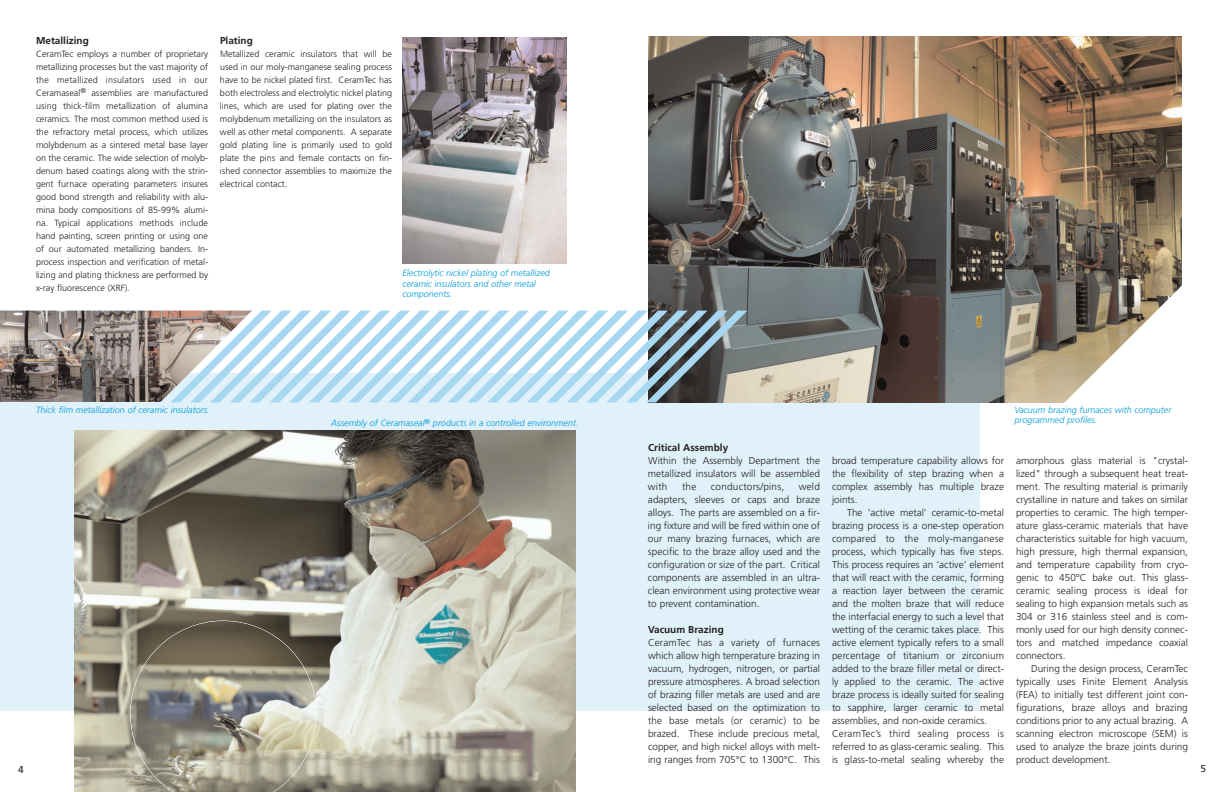
<style>
.page{position:relative;width:1224px;height:792px;background:#fff}
.page>*{position:absolute;margin:0;border:0;box-sizing:border-box;transform-origin:0 0}
.t1{font:300 10px/13px "Frutiger";color:#231f20;text-align:justify}
.t2{font:700 10px "Frutiger";color:#231f20}
.t3{font:300 10px "Frutiger";letter-spacing:.02em;color:#231f20}
.t4{font:10px "Frutiger";color:#231f20}
.t5{font:300 9px/13px "Frutiger";color:#231f20;text-align:justify}
.t6{font:italic 300 9px/10.8px "Frutiger";color:#009ad9}
</style>
<div class="page">
<div style="left:0;top:374px;width:979px;height:337px;background:#e0f1f9"></div>
<img style="left:74px;top:430px;width:502px;height:362px">
<img style="left:402px;top:37px;width:165px;height:226px">
<img style="left:648px;top:36px;width:533px;height:367px">
<svg style="left:0;top:311px;width:747px;height:92px"></svg>
<svg style="left:130px;top:620px;width:187px;height:172px;background:#928e7e"></svg>
<svg style="left:1056px;top:254px;width:126px;height:149px"></svg>
<p class="t2" style="left:36px;top:36px;width:54px">Metallizing</p>
<p class="t5" style="left:36px;top:48px;width:174px">CeramTec employs a number of proprietary metallizing processes but the vast majority of the metallized insulators used in our Ceramaseal<sup>®</sup> assemblies are manufactured using thick-film metallization of alumina ceramics. The most common method used is the refractory metal process, which utilizes molybdenum as a sintered metal base layer on the ceramic. The wide selection of molyb&shy;denum based coatings along with the strin&shy;gent furnace operating parameters insures good bond strength and reliability with alu&shy;mina body compositions of 85-99% alumi&shy;na. Typical applications methods include hand painting, screen printing or using one of our automated metallizing banders. In&shy;process inspection and verification of metal&shy;lizing and plating thickness are performed by x-ray fluorescence (XRF).</p>
<p class="t2" style="left:220px;top:36px;width:34px">Plating</p>
<p class="t5" style="left:220px;top:48px;width:174px">Metallized ceramic insulators that will be used in our moly-manganese sealing process have to be nickel plated first. CeramTec has both electroless and electrolytic nickel plating lines, which are used for plating over the molybdenum metallizing on the insulators as well as other metal components. A separate gold plating line is primarily used to gold plate the pins and female contacts on fin&shy;ished connector assemblies to maximize the electrical contact.</p>
<p class="t6" style="left:402px;top:268px;width:149px">Electrolytic nickel plating of metallized ceramic insulators and other metal components.</p>
<p class="t6" style="left:36px;top:405px;width:175px">Thick film metallization of ceramic insulators.</p>
<p class="t6" style="left:331px;top:418px;width:249px">Assembly of Ceramaseal<sup>®</sup> products in a controlled environment.</p>
<p class="t6" style="left:1014px;top:405px;width:159px">Vacuum brazing furnaces with computer programmed profiles.</p>
<p class="t2" style="left:648px;top:443px;width:82px">Critical Assembly</p>
<p class="t1" style="left:648px;top:455px;width:174px">Within the Assembly Department the metallized insulators will be assembled with</p>
<p class="t1" style="left:832px;top:455px;width:174px">broad temperature capability allows for the flexibility of step brazing when a complex assembly has multiple braze joints.</p>
<p class="t1" style="left:832px;top:507px;width:174px;text-align:left;text-indent:15px">The ‘active metal’ ceramic-to-metal brazing process is a one-step operation compared to the moly-manganese process, which typically has five steps.<br>This process requires an ‘active’ element that will react with the ceramic, forming a reaction layer between the ceramic and the molten braze that will reduce the interfacial energy to such a level that wetting of the ceramic takes place. This active element typically refers to a small percentage of titanium or zirconium added to the braze filler metal or direct&shy;ly applied to the ceramic. The active braze process is ideally suited for sealing to sapphire, larger ceramic to metal assemblies, and non-oxide ceramics.<br>CeramTec’s third sealing process is referred to as glass-ceramic sealing. This is glass-to-metal sealing whereby the</p>
<p class="t1" style="left:1016px;top:455px;width:174px">amorphous glass material is "crystal&shy;lized" through a subsequent heat treat&shy;ment. The resulting material is primarily crystalline in nature and takes on similar properties to ceramic. The high temper&shy;ature glass-ceramic materials that have characteristics suitable for high vacuum, high pressure, high thermal expansion, and temperature capability from cryo&shy;genic to 450°C bake out. This glass&shy;ceramic sealing process is ideal for sealing to high expansion metals such as 304 or 316 stainless steel and is com&shy;monly used for our high density connec&shy;tors and matched impedance coaxial connectors.</p>
<p class="t1" style="left:1016px;top:663px;width:174px;text-indent:15px">During the design process, CeramTec typically uses Finite Element Analysis (FEA) to initially test different joint con&shy;figurations, braze alloys and brazing conditions prior to any actual brazing. A scanning electron microscope (SEM) is used to analyze the braze joints during product development.</p>
<p class="t1" style="left:648px;top:481px;width:174px;text-indent:151px">weld adapters, sleeves or caps and braze alloys. The parts are assembled on a fir&shy;ing fixture and will be fired within one of our many brazing furnaces, which are specific to the braze alloy used and the configuration or size of the part. Critical components are assembled in an ultra&shy;clean environment using protective wear to prevent contamination.</p>
<p class="t2" style="left:648px;top:625px;width:77px">Vacuum Brazing</p>
<p class="t1" style="left:648px;top:636px;width:174px">CeramTec has a variety of furnaces which allow high temperature brazing in vacuum, hydrogen, nitrogen, or partial pressure atmospheres. A broad selection of brazing filler metals are used and are selected based on the optimization to the base metals (or ceramic) to be brazed. These include precious metal, copper, and high nickel alloys with melt&shy;ing ranges from 705°C to 1300°C. This</p>
<p class="t1" style="left:682px;top:481px;width:16px">the</p>
<p class="t3" style="left:711px;top:482px;width:75px">conductors/pins,</p>
<p class="t4" style="left:18px;top:765px;width:7px">4</p>
<p class="t4" style="left:1200px;top:765px;width:7px">5</p>
</div>
